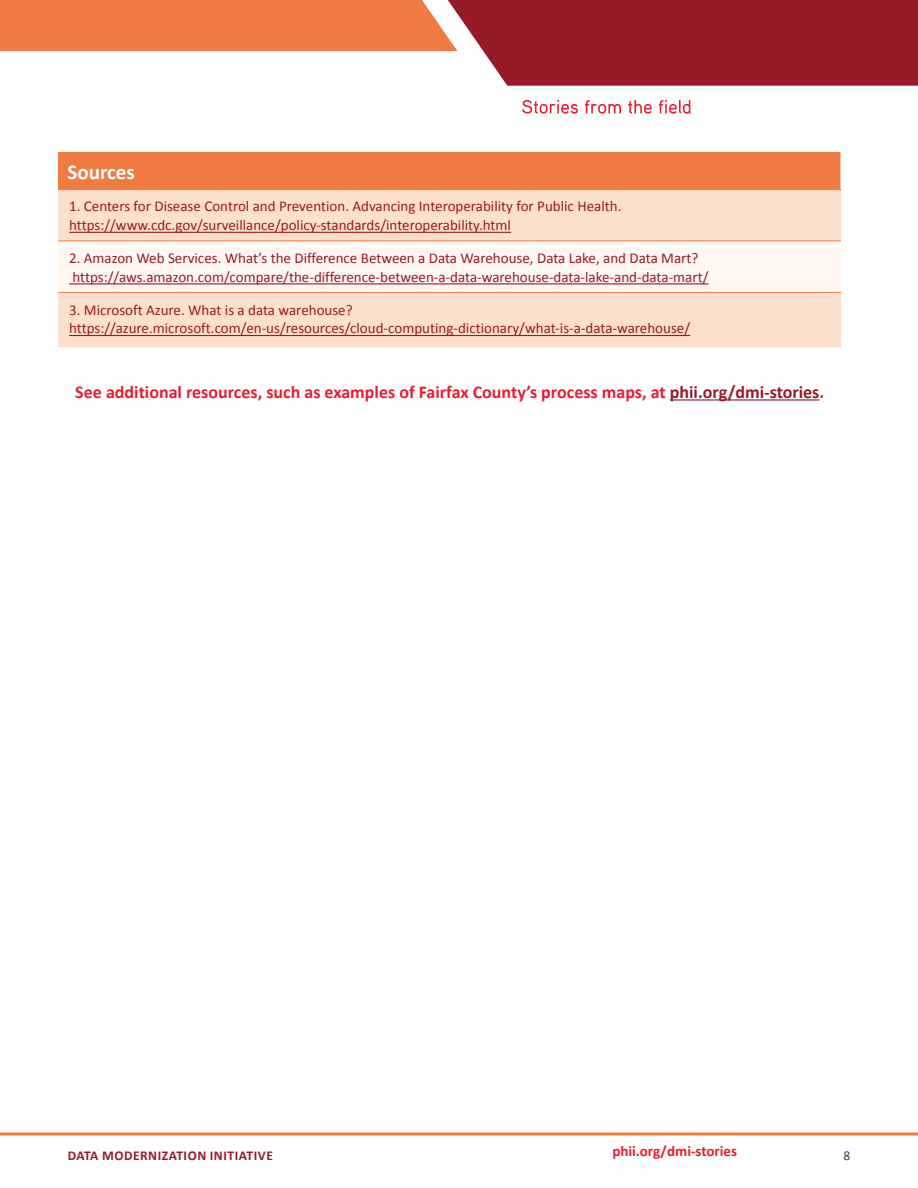
<style>
.page{position:relative;width:918px;height:1188px;background:#fff}
.page>*{position:absolute;margin:0;border:0;box-sizing:border-box;transform-origin:0 0}
.Table_Header_Left{font:700 21px "Calibri";color:#fff}
.Callout_2_Centered_Bright_Red{font:700 18px "Calibri";color:#e81d2e}
.Table_Body{font:15px/18.8px "Calibri";color:#971a29}
.t1{font:700 15px "Calibri";color:#e81d2e}
.t2{font:700 13.5px "Calibri";letter-spacing:.04em;color:#971a29}
.t3{font:13.5px "Calibri";color:#3e3e3f}
.s1{color:#971a29}
</style>
<div class="page">
<svg style="left:0;top:0;width:918px;height:86px"></svg>
<svg style="left:0;top:1132px;width:918px;height:4px;background:#f39b71"></svg>
<svg style="left:522px;top:100px;width:56px;height:14px"></svg>
<svg style="left:585px;top:100px;width:36px;height:14px"></svg>
<svg style="left:628px;top:100px;width:24px;height:14px"></svg>
<svg style="left:659px;top:100px;width:32px;height:14px"></svg>
<div style="left:58px;top:152px;width:783px;height:38px;background:#f07b43"></div>
<div style="left:58px;top:190px;width:783px;height:157px;background:#fce0ce"></div>
<div style="left:58px;top:241px;width:783px;height:51px;background:#fef7f2"></div>
<hr style="left:58px;top:240px;width:783px;height:1px;background:#f07b43">
<hr style="left:58px;top:292px;width:783px;height:1px;background:#f07b43">
<hr style="left:69px;top:232px;width:442px;height:1px;background:#971a29">
<hr style="left:69px;top:283px;width:639px;height:1px;background:#971a29">
<hr style="left:69px;top:335px;width:621px;height:1px;background:#971a29">
<hr style="left:670px;top:399px;width:150px;height:2px;background:#971a29">
<p class="Table_Header_Left" style="left:68px;top:157px;width:69px">Sources</p>
<p class="Table_Body" style="left:69px;top:197px;width:554px">1. Centers for Disease Control and Prevention. Advancing Interoperability for Public Health. https://www.cdc.gov/surveillance/policy-standards/interoperability.html</p>
<p class="Table_Body" style="left:69px;top:248px;width:641px">2. Amazon Web Services. What’s the Difference Between a Data Warehouse, Data Lake, and Data Mart? https://aws.amazon.com/compare/the-difference-between-a-data-warehouse-data-lake-and-data-mart/</p>
<p class="Table_Body" style="left:69px;top:300px;width:623px">3. Microsoft Azure. What is a data warehouse? https://azure.microsoft.com/en-us/resources/cloud-computing-dictionary/what-is-a-data-warehouse/</p>
<p class="Callout_2_Centered_Bright_Red" style="left:75px;top:379px;width:750px">See additional resources, such as examples of Fairfax County’s process maps, at <span class="s1">phii.org/dmi-stories</span>.</p>
<p class="t1" style="left:612px;top:1140px;width:126px">phii.org/dmi-stories</p>
<p class="t2" style="left:68px;top:1146px;width:207px">DATA MODERNIZATION INITIATIVE</p>
<p class="t3" style="left:844px;top:1146px;width:8px">8</p>
</div>
